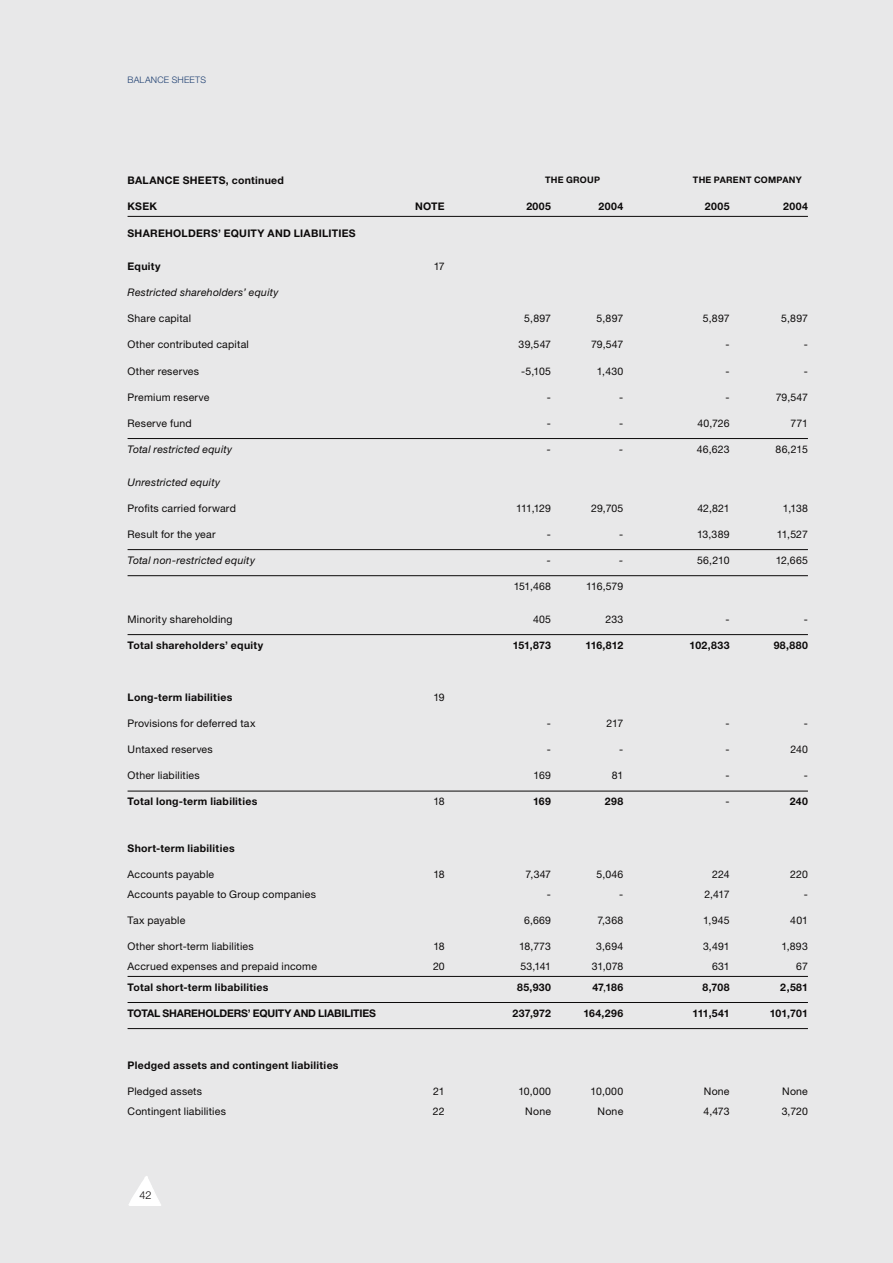
<style>
.page{position:relative;width:893px;height:1263px;background:#e8e8e9}
.page>*{position:absolute;margin:0;border:0;box-sizing:border-box;transform-origin:0 0}
.t1{font:300 10.95px "Helvetica Neue";color:#0c0a0a}
.t2{font:10.5px "Helvetica Neue";letter-spacing:.02em;color:#0c0a0a}
.t3{font:700 10.5px "Helvetica Neue";letter-spacing:.025em;color:#0c0a0a}
.t4{font:italic 10.5px "Helvetica Neue";letter-spacing:.025em;color:#0c0a0a}
.t5{font:700 10.5px "Helvetica Neue";letter-spacing:-.015em;color:#0c0a0a}
.t6{font:700 9px "Helvetica Neue";letter-spacing:.03em;color:#0c0a0a}
.t7{font:300 9px "Helvetica Neue";letter-spacing:.02em;color:#1e3f71}
.s1{font-weight:400}
</style>
<div class="page">
<svg style="left:129px;top:1176px;width:32px;height:29px"></svg>
<hr style="left:128px;top:216px;width:680px;height:1px;background:#0c0a0a">
<hr style="left:128px;top:438px;width:680px;height:1px;background:#0c0a0a">
<hr style="left:128px;top:549px;width:680px;height:1px;background:#0c0a0a">
<hr style="left:128px;top:575px;width:680px;height:1px;background:#0c0a0a">
<hr style="left:128px;top:634px;width:680px;height:1px;background:#0c0a0a">
<hr style="left:128px;top:791px;width:680px;height:1px;background:#0c0a0a">
<hr style="left:128px;top:976px;width:680px;height:1px;background:#0c0a0a">
<hr style="left:128px;top:1002px;width:680px;height:1px;background:#0c0a0a">
<hr style="left:128px;top:1028px;width:608px;height:1px;background:#0c0a0a">
<hr style="left:736px;top:1028px;width:72px;height:1px;background:#0c0a0a">
<p class="t7" style="left:128px;top:77px;width:80px">BALANCE SHEETS</p>
<p class="t3" style="left:128px;top:177px;width:158px">BALANCE SHEETS, continued</p>
<p class="t6" style="left:545px;top:177px;width:56px">THE GROUP</p>
<p class="t6" style="left:693px;top:177px;width:110px">THE PARENT COMPANY</p>
<p class="t3" style="left:128px;top:203px;width:31px">KSEK</p>
<p class="t3" style="left:415px;top:203px;width:31px">NOTE</p>
<p class="t3" style="left:526px;top:203px;width:26px">2005</p>
<p class="t3" style="left:599px;top:203px;width:26px">2004</p>
<p class="t3" style="left:705px;top:203px;width:26px">2005</p>
<p class="t3" style="left:783px;top:203px;width:26px">2004</p>
<p class="t3" style="left:128px;top:230px;width:230px">SHAREHOLDERS’ EQUITY AND LIABILITIES</p>
<p class="t3" style="left:128px;top:263px;width:34px">Equity</p>
<p class="t2" style="left:434px;top:263px;width:13px">17</p>
<p class="t4" style="left:128px;top:289px;width:153px">Restricted shareholders’ equity</p>
<p class="t2" style="left:128px;top:315px;width:65px">Share capital</p>
<p class="t2" style="left:524px;top:315px;width:28px">5,897</p>
<p class="t2" style="left:597px;top:315px;width:28px">5,897</p>
<p class="t2" style="left:703px;top:315px;width:28px">5,897</p>
<p class="t2" style="left:781px;top:315px;width:28px">5,897</p>
<p class="t2" style="left:128px;top:341px;width:123px">Other contributed capital</p>
<p class="t2" style="left:519px;top:341px;width:34px">39,547</p>
<p class="t2" style="left:591px;top:341px;width:34px">79,547</p>
<p class="t2" style="left:725px;top:341px;width:6px">-</p>
<p class="t2" style="left:804px;top:341px;width:6px">-</p>
<p class="t2" style="left:128px;top:367px;width:73px">Other reserves</p>
<p class="t2" style="left:521px;top:367px;width:31px">-5,105</p>
<p class="t2" style="left:597px;top:367px;width:28px">1,430</p>
<p class="t2" style="left:726px;top:367px;width:6px">-</p>
<p class="t2" style="left:804px;top:367px;width:6px">-</p>
<p class="t2" style="left:128px;top:393px;width:83px">Premium reserve</p>
<p class="t2" style="left:547px;top:393px;width:6px">-</p>
<p class="t2" style="left:619px;top:393px;width:6px">-</p>
<p class="t2" style="left:726px;top:393px;width:6px">-</p>
<p class="t2" style="left:776px;top:393px;width:34px">79,547</p>
<p class="t2" style="left:128px;top:419px;width:66px">Reserve fund</p>
<p class="t2" style="left:547px;top:419px;width:6px">-</p>
<p class="t2" style="left:619px;top:419px;width:6px">-</p>
<p class="t2" style="left:697px;top:419px;width:34px">40,726</p>
<p class="t2" style="left:790px;top:419px;width:19px">771</p>
<p class="t4" style="left:128px;top:445px;width:106px">Total restricted equity</p>
<p class="t4" style="left:547px;top:445px;width:6px">-</p>
<p class="t4" style="left:619px;top:445px;width:6px">-</p>
<p class="t2" style="left:697px;top:445px;width:34px">46,623</p>
<p class="t2" style="left:775px;top:445px;width:34px">86,215</p>
<p class="t4" style="left:128px;top:478px;width:94px">Unrestricted equity</p>
<p class="t2" style="left:128px;top:504px;width:110px">Profits carried forward</p>
<p class="t2" style="left:516px;top:504px;width:36px">111,129</p>
<p class="t2" style="left:591px;top:504px;width:34px">29,705</p>
<p class="t2" style="left:697px;top:504px;width:34px">42,821</p>
<p class="t2" style="left:783px;top:504px;width:26px">1,138</p>
<p class="t2" style="left:128px;top:530px;width:89px">Result for the year</p>
<p class="t2" style="left:547px;top:530px;width:6px">-</p>
<p class="t2" style="left:619px;top:530px;width:6px">-</p>
<p class="t2" style="left:697px;top:530px;width:34px">13,389</p>
<p class="t2" style="left:777px;top:530px;width:33px">11,527</p>
<p class="t4" style="left:128px;top:556px;width:129px">Total non-restricted equity</p>
<p class="t4" style="left:547px;top:556px;width:6px">-</p>
<p class="t4" style="left:619px;top:556px;width:6px">-</p>
<p class="t2" style="left:697px;top:556px;width:34px">56,210</p>
<p class="t2" style="left:776px;top:556px;width:34px">12,665</p>
<p class="t2" style="left:514px;top:582px;width:39px">151,468</p>
<p class="t2" style="left:586px;top:582px;width:39px">116,579</p>
<p class="t2" style="left:128px;top:615px;width:107px">Minority shareholding</p>
<p class="t2" style="left:533px;top:615px;width:19px">405</p>
<p class="t2" style="left:605px;top:615px;width:19px">233</p>
<p class="t2" style="left:725px;top:615px;width:6px">-</p>
<p class="t2" style="left:804px;top:615px;width:6px">-</p>
<p class="t3" style="left:128px;top:641px;width:137px">Total shareholders’ equity</p>
<p class="t3" style="left:513px;top:641px;width:40px">151,873</p>
<p class="t3" style="left:585px;top:641px;width:39px">116,812</p>
<p class="t3" style="left:690px;top:641px;width:42px">102,833</p>
<p class="t3" style="left:774px;top:641px;width:36px">98,880</p>
<p class="t3" style="left:128px;top:693px;width:106px">Long-term liabilities</p>
<p class="t2" style="left:433px;top:693px;width:13px">19</p>
<p class="t2" style="left:128px;top:719px;width:129px">Provisions for deferred tax</p>
<p class="t2" style="left:547px;top:719px;width:6px">-</p>
<p class="t2" style="left:607px;top:719px;width:18px">217</p>
<p class="t2" style="left:725px;top:719px;width:6px">-</p>
<p class="t2" style="left:804px;top:719px;width:6px">-</p>
<p class="t2" style="left:128px;top:746px;width:87px">Untaxed reserves</p>
<p class="t2" style="left:547px;top:746px;width:6px">-</p>
<p class="t2" style="left:619px;top:746px;width:6px">-</p>
<p class="t2" style="left:725px;top:746px;width:6px">-</p>
<p class="t2" style="left:790px;top:746px;width:19px">240</p>
<p class="t2" style="left:128px;top:772px;width:74px">Other liabilities</p>
<p class="t2" style="left:534px;top:772px;width:19px">169</p>
<p class="t2" style="left:612px;top:772px;width:13px">81</p>
<p class="t2" style="left:726px;top:772px;width:6px">-</p>
<p class="t2" style="left:804px;top:772px;width:6px">-</p>
<p class="t3" style="left:128px;top:798px;width:131px">Total long-term liabilities</p>
<p class="t2" style="left:433px;top:798px;width:13px">18</p>
<p class="t3" style="left:533px;top:798px;width:19px">169</p>
<p class="t3" style="left:605px;top:798px;width:20px">298</p>
<p class="t2" style="left:726px;top:798px;width:6px">-</p>
<p class="t3" style="left:790px;top:798px;width:20px">240</p>
<p class="t3" style="left:128px;top:844px;width:109px">Short-term liabilities</p>
<p class="t2" style="left:128px;top:870px;width:88px">Accounts payable</p>
<p class="t2" style="left:433px;top:870px;width:13px">18</p>
<p class="t2" style="left:526px;top:870px;width:27px">7,347</p>
<p class="t2" style="left:596px;top:870px;width:28px">5,046</p>
<p class="t2" style="left:712px;top:870px;width:19px">224</p>
<p class="t2" style="left:790px;top:870px;width:19px">220</p>
<p class="t2" style="left:128px;top:890px;width:190px">Accounts payable to Group companies</p>
<p class="t2" style="left:547px;top:890px;width:6px">-</p>
<p class="t2" style="left:619px;top:890px;width:6px">-</p>
<p class="t2" style="left:704px;top:890px;width:27px">2,417</p>
<p class="t2" style="left:804px;top:890px;width:6px">-</p>
<p class="t2" style="left:128px;top:916px;width:59px">Tax payable</p>
<p class="t2" style="left:524px;top:916px;width:29px">6,669</p>
<p class="t2" style="left:597px;top:916px;width:28px">7,368</p>
<p class="t2" style="left:703px;top:916px;width:28px">1,945</p>
<p class="t2" style="left:790px;top:916px;width:19px">401</p>
<p class="t2" style="left:128px;top:942px;width:128px">Other short-term liabilities</p>
<p class="t2" style="left:433px;top:942px;width:13px">18</p>
<p class="t2" style="left:519px;top:942px;width:33px">18,773</p>
<p class="t2" style="left:596px;top:942px;width:28px">3,694</p>
<p class="t2" style="left:703px;top:942px;width:28px">3,491</p>
<p class="t2" style="left:781px;top:942px;width:28px">1,893</p>
<p class="t2" style="left:128px;top:963px;width:191px">Accrued expenses and prepaid income</p>
<p class="t2" style="left:433px;top:963px;width:13px">20</p>
<p class="t2" style="left:520px;top:963px;width:32px">53,141</p>
<p class="t2" style="left:592px;top:963px;width:33px">31,078</p>
<p class="t2" style="left:712px;top:963px;width:19px">631</p>
<p class="t2" style="left:796px;top:963px;width:13px">67</p>
<p class="t3" style="left:128px;top:983px;width:143px">Total short-term libabilities</p>
<p class="t3" style="left:517px;top:983px;width:35px">85,930</p>
<p class="t3" style="left:592px;top:983px;width:32px">47<span class="s1">,</span>186</p>
<p class="t3" style="left:702px;top:983px;width:29px">8,708</p>
<p class="t3" style="left:780px;top:983px;width:29px">2,581</p>
<p class="t5" style="left:128px;top:1009px;width:250px">TOTAL SHAREHOLDERS’ EQUITY AND LIABILITIES</p>
<p class="t3" style="left:513px;top:1009px;width:40px">237,972</p>
<p class="t3" style="left:583px;top:1009px;width:41px">164,296</p>
<p class="t3" style="left:692px;top:1009px;width:39px">111,541</p>
<p class="t3" style="left:770px;top:1009px;width:40px">101,701</p>
<p class="t3" style="left:128px;top:1061px;width:212px">Pledged assets and contingent liabilities</p>
<p class="t2" style="left:128px;top:1087px;width:76px">Pledged assets</p>
<p class="t2" style="left:433px;top:1087px;width:13px">21</p>
<p class="t2" style="left:518px;top:1087px;width:34px">10,000</p>
<p class="t2" style="left:591px;top:1087px;width:34px">10,000</p>
<p class="t2" style="left:704px;top:1087px;width:27px">None</p>
<p class="t2" style="left:782px;top:1087px;width:27px">None</p>
<p class="t2" style="left:128px;top:1108px;width:100px">Contingent liabilities</p>
<p class="t2" style="left:433px;top:1108px;width:13px">22</p>
<p class="t2" style="left:525px;top:1108px;width:27px">None</p>
<p class="t2" style="left:598px;top:1108px;width:27px">None</p>
<p class="t2" style="left:703px;top:1108px;width:28px">4,473</p>
<p class="t2" style="left:782px;top:1108px;width:28px">3,720</p>
<p class="t1" style="left:140px;top:1191px;width:14px">42</p>
</div>
